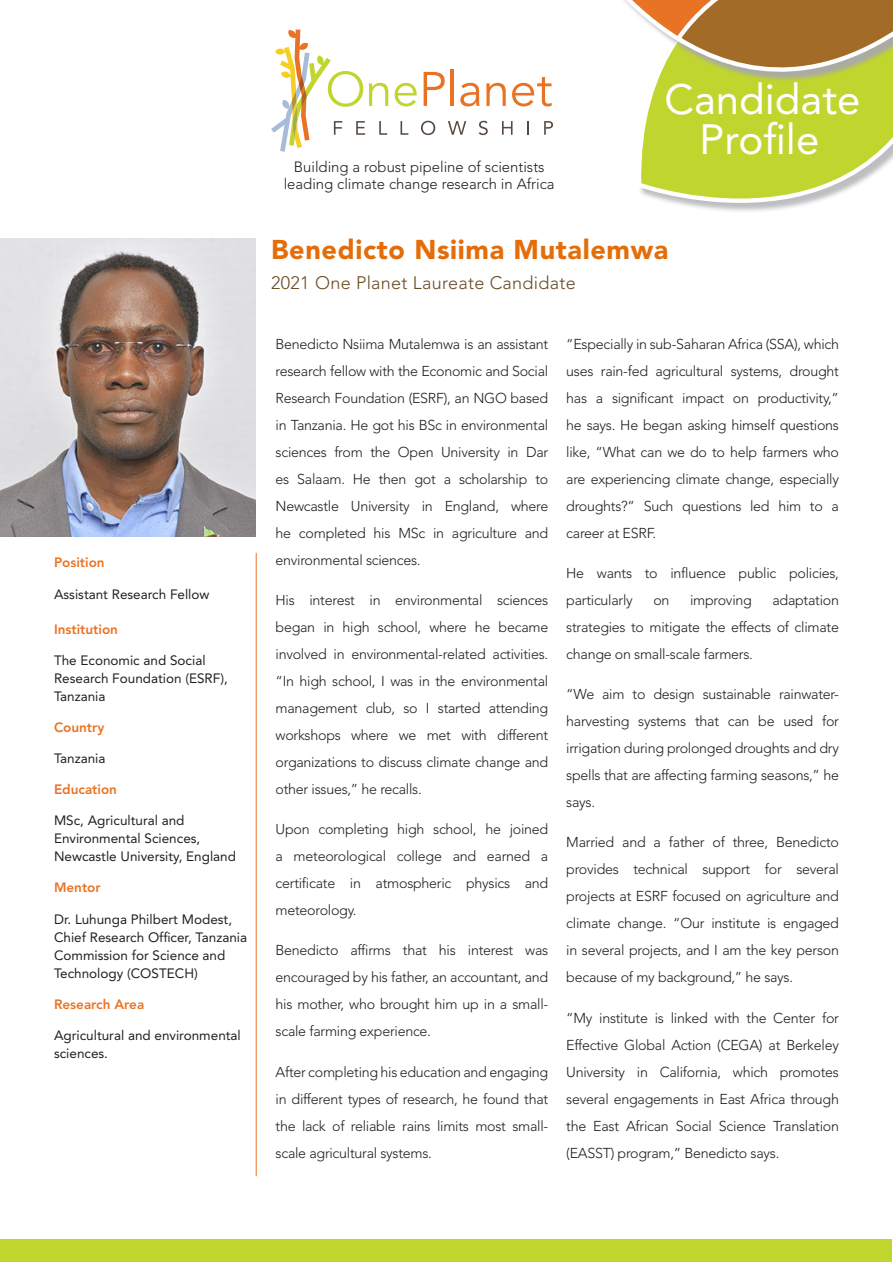
<style>
.page{position:relative;width:893px;height:1263px;background:#fff}
.page>*{position:absolute;margin:0;border:0;box-sizing:border-box;transform-origin:0 0}
.t1{font:42px "Avenir LT Std";color:#fff}
.t2{font:900 27px "Avenir LT Std";letter-spacing:.025em;color:#e56d09}
.t3{font:300 18px "Avenir LT Std";letter-spacing:.015em;color:#664b21}
.t4{font:300 14.85px/17.9px "Avenir LT Std";color:#231f20;text-align:center}
.Body_Text_1{font:300 14.25px/27px "Avenir LT Std";letter-spacing:-.02em;color:#231f20;text-align:justify}
.Body_Text{font:13.5px/18px "Avenir LT Std";color:#231f20}
.Body_Text-2{font:800 13.5px "Avenir LT Std";color:#e97324}
</style>
<div class="page">
<svg style="left:640px;top:185px;width:216px;height:26px"></svg>
<svg style="left:623px;top:0;width:270px;height:185px"></svg>
<svg style="left:672px;top:0;width:221px;height:94px;background:#b4973f"></svg>
<img style="left:0;top:238px;width:255px;height:299px">
<svg style="left:528px;top:121px;width:1px;height:14px"></svg>
<svg style="left:395px;top:83px;width:22px;height:23px"></svg>
<svg style="left:424px;top:72px;width:21px;height:34px"></svg>
<hr style="left:451px;top:70px;width:3px;height:36px;background:#e97324">
<svg style="left:460px;top:83px;width:19px;height:23px"></svg>
<svg style="left:486px;top:83px;width:20px;height:23px"></svg>
<svg style="left:512px;top:77px;width:40px;height:29px"></svg>
<svg style="left:271px;top:30px;width:117px;height:122px"></svg>
<svg style="left:400px;top:121px;width:8px;height:14px"></svg>
<svg style="left:421px;top:121px;width:14px;height:14px"></svg>
<svg style="left:448px;top:121px;width:18px;height:14px"></svg>
<svg style="left:479px;top:121px;width:9px;height:14px"></svg>
<svg style="left:502px;top:121px;width:11px;height:14px"></svg>
<svg style="left:544px;top:121px;width:9px;height:14px"></svg>
<hr style="left:256px;top:553px;width:1px;height:623px;background:#e97324">
<div style="left:1px;top:1239px;width:891px;height:23px;background:#c1d52f"></div>
<p class="Body_Text-2" style="left:54px;top:555px;width:52px">Position</p>
<p class="Body_Text" style="left:54px;top:585px;width:157px">Assistant Research Fellow</p>
<p class="Body_Text-2" style="left:54px;top:621px;width:66px">Institution</p>
<p class="Body_Text" style="left:54px;top:651px;width:175px">The Economic and Social<br>Research Foundation (ESRF),<br>Tanzania</p>
<p class="Body_Text-2" style="left:54px;top:719px;width:52px">Country</p>
<p class="Body_Text" style="left:54px;top:749px;width:53px">Tanzania</p>
<p class="Body_Text-2" style="left:54px;top:781px;width:65px">Education</p>
<p class="Body_Text" style="left:54px;top:812px;width:184px">MSc, Agricultural and<br>Environmental Sciences,<br>Newcastle University, England</p>
<p class="Body_Text-2" style="left:54px;top:880px;width:48px">Mentor</p>
<p class="Body_Text" style="left:54px;top:910px;width:195px">Dr. Luhunga Philbert Modest,<br>Chief Research Officer, Tanzania<br>Commission for Science and<br>Technology (COSTECH)</p>
<p class="Body_Text-2" style="left:54px;top:996px;width:92px">Research Area</p>
<p class="Body_Text" style="left:54px;top:1026px;width:188px">Agricultural and environmental sciences.</p>
<p class="t1" style="left:664px;top:75px;width:198px">Candidate</p>
<p class="t4" style="left:284px;top:158px;width:272px">Building a robust pipeline of scientists leading climate change research in Africa</p>
<p class="t2" style="left:271px;top:233px;width:399px">Benedicto Nsiima Mutalemwa</p>
<p class="t3" style="left:271px;top:272px;width:306px">2021 One Planet Laureate Candidate</p>
<p class="t1" style="left:699px;top:115px;width:121px">Profile</p>
<p class="Body_Text_1" style="left:276px;top:330px;width:274px">Benedicto Nsiima Mutalemwa is an assistant research fellow with the Economic and Social Research Foundation (ESRF), an NGO based in Tanzania. He got his BSc in environmental sciences from the Open University in Dar es Salaam. He then got a scholarship to Newcastle University in England, where he completed his MSc in agriculture and environmental sciences.</p>
<p class="Body_Text_1" style="left:276px;top:586px;width:274px">His interest in environmental sciences began in high school, where he became involved in environmental-related activities. “In high school, I was in the environmental management club, so I started attending workshops where we met with different organizations to discuss climate change and other issues,” he recalls.</p>
<p class="Body_Text_1" style="left:276px;top:816px;width:274px">Upon completing high school, he joined a meteorological college and earned a certificate in atmospheric physics and meteorology.</p>
<p class="Body_Text_1" style="left:276px;top:937px;width:274px">Benedicto affirms that his interest was encouraged by his father, an accountant, and his mother, who brought him up in a small&shy;scale farming experience.</p>
<p class="Body_Text_1" style="left:276px;top:1058px;width:274px">After completing his education and engaging in different types of research, he found that the lack of reliable rains limits most small&shy;scale agricultural systems.</p>
<p class="Body_Text_1" style="left:566px;top:330px;width:274px">“Especially in sub-Saharan Africa (SSA), which uses rain-fed agricultural systems, drought has a significant impact on productivity,” he says. He began asking himself questions like, “What can we do to help farmers who are experiencing climate change, especially droughts?” Such questions led him to a career at ESRF.</p>
<p class="Body_Text_1" style="left:566px;top:559px;width:274px">He wants to influence public policies, particularly</p>
<p class="Body_Text_1" style="left:566px;top:586px;width:274px;text-indent:206px">adaptation strategies to mitigate the effects of climate change on small-scale farmers.</p>
<p class="Body_Text_1" style="left:566px;top:681px;width:274px">“We aim to design sustainable rainwater&shy;harvesting systems that can be used for irrigation during prolonged droughts and dry spells that are affecting farming seasons,” he says.</p>
<p class="Body_Text_1" style="left:566px;top:829px;width:274px">Married and a father of three, Benedicto provides technical support for several projects at ESRF focused on agriculture and climate change. “Our institute is engaged in several projects, and I am the key person because of my background,” he says.</p>
<p class="Body_Text_1" style="left:566px;top:1004px;width:274px">“My institute is linked with the Center for Effective Global Action (CEGA) at Berkeley University in California, which promotes several engagements in East Africa through the East African Social Science Translation (EASST) program,” Benedicto says.</p>
<p class="Body_Text_1" style="left:653px;top:586px;width:18px">on</p>
<p class="Body_Text_1" style="left:690px;top:586px;width:63px">improving</p>
</div>
